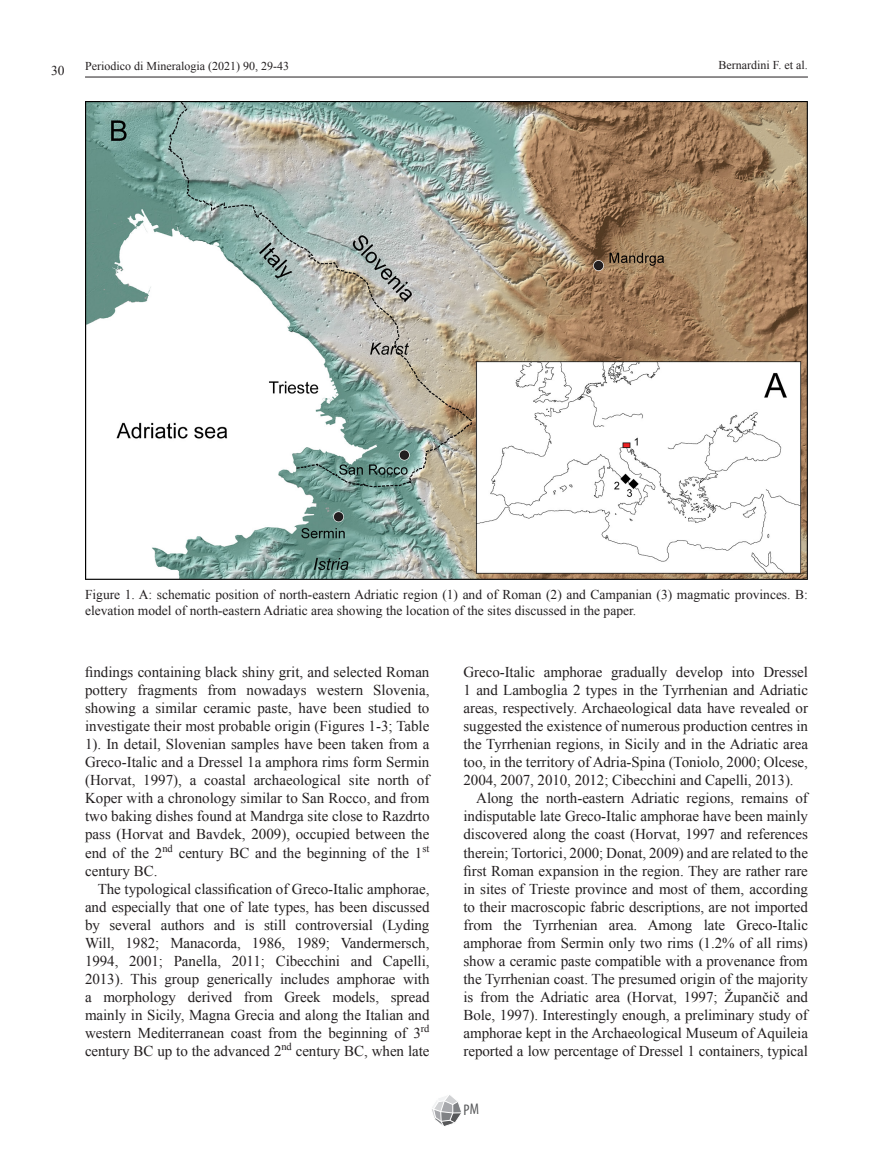
<style>
.page{position:relative;width:893px;height:1170px;background:#fff}
.page>*{position:absolute;margin:0;border:0;box-sizing:border-box;transform-origin:0 0}
.t1{font:condensed 15.45px "Myriad Pro";color:#57585a}
.Normale{font:15px/18px "Times New Roman";letter-spacing:-.005em;color:#231f20;text-align:justify}
.Didascalie{font:13.5px/16.2px "Times New Roman";color:#231f20}
.t2{font:12px "Times New Roman";color:#231f20}
</style>
<div class="page">
<hr style="left:85px;top:77px;width:723px;height:1px;background:#231f20">
<svg style="left:432px;top:1095px;width:29px;height:31px"></svg>
<img style="left:85px;top:101px;width:723px;height:478px">
<p class="Didascalie" style="left:51px;top:62px;width:15px">30</p>
<p class="t2" style="left:85px;top:57px;width:205px">Periodico di Mineralogia (2021) 90, 29-43</p>
<p class="t2" style="left:719px;top:57px;width:91px">Bernardini F. et al.</p>
<p class="Didascalie" style="left:85px;top:585px;width:724px">Figure 1. A: schematic position of north-eastern Adriatic region (1) and of Roman (2) and Campanian (3) magmatic provinces. B: elevation model of north-eastern Adriatic area showing the location of the sites discussed in the paper.</p>
<p class="Normale" style="left:85px;top:663px;width:346px">findings containing black shiny grit, and selected Roman pottery fragments from nowadays western Slovenia, showing a similar ceramic paste, have been studied to investigate their most probable origin (Figures 1-3; Table 1). In detail, Slovenian samples have been taken from a Greco-Italic and a Dressel 1a amphora rims form Sermin (Horvat, 1997), a coastal archaeological site north of Koper with a chronology similar to San Rocco, and from two baking dishes found at Mandrga site close to Razdrto pass (Horvat and Bavdek, 2009), occupied between the end of the 2<sup>nd</sup> century BC and the beginning of the 1<sup>st </sup>century BC.</p>
<p class="Normale" style="left:85px;top:879px;width:346px;text-indent:13px">The typological classification of Greco-Italic amphorae, and especially that one of late types, has been discussed by several authors and is still controversial (Lyding Will, 1982; Manacorda, 1986, 1989; Vandermersch, 1994, 2001; Panella, 2011; Cibecchini and Capelli, 2013). This group generically includes amphorae with a morphology derived from Greek models, spread mainly in Sicily, Magna Grecia and along the Italian and western Mediterranean coast from the beginning of 3<sup>rd </sup>century BC up to the advanced 2<sup>nd</sup> century BC, when late</p>
<p class="Normale" style="left:463px;top:663px;width:346px">Greco-Italic amphorae gradually develop into Dressel 1 and Lamboglia 2 types in the Tyrrhenian and Adriatic areas, respectively. Archaeological data have revealed or suggested the existence of numerous production centres in the Tyrrhenian regions, in Sicily and in the Adriatic area too, in the territory of Adria-Spina (Toniolo, 2000; Olcese, 2004, 2007, 2010, 2012; Cibecchini and Capelli, 2013).</p>
<p class="Normale" style="left:463px;top:789px;width:346px;text-indent:13px">Along the north-eastern Adriatic regions, remains of indisputable late Greco-Italic amphorae have been mainly discovered along the coast (Horvat, 1997 and references therein; Tortorici, 2000; Donat, 2009) and are related to the first Roman expansion in the region. They are rather rare in sites of Trieste province and most of them, according to their macroscopic fabric descriptions, are not imported from the Tyrrhenian area. Among late Greco-Italic amphorae from Sermin only two rims (1.2% of all rims) show a ceramic paste compatible with a provenance from the Tyrrhenian coast. The presumed origin of the majority is from the Adriatic area (Horvat, 1997; Župančič and Bole, 1997). Interestingly enough, a preliminary study of amphorae kept in the Archaeological Museum of Aquileia reported a low percentage of Dressel 1 containers, typical</p>
<p class="t1" style="left:463px;top:1099px;width:17px">PM</p>
</div>
